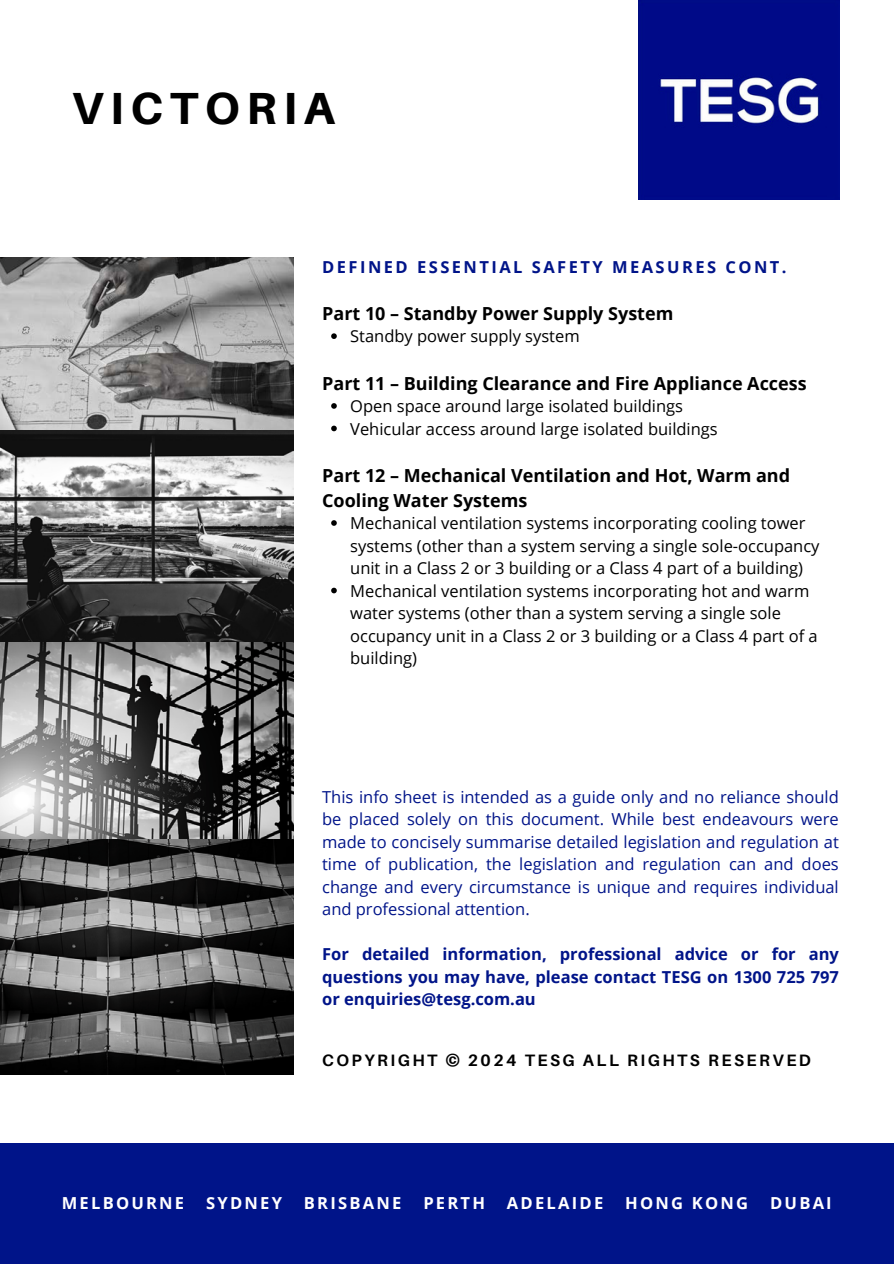
<style>
.page{position:relative;width:894px;height:1264px;background:#fff}
.page>*{position:absolute;margin:0;border:0;box-sizing:border-box;transform-origin:0 0}
.t1{font:800 45px "Aileron";letter-spacing:.15em;color:#000}
.t2{font:700 18px/24.8px "Open Sans";color:#000}
.t3{font:16.5px/22.5px "Open Sans";color:#000}
.t4{font:16.5px/22.5px "Open Sans";color:#001489;text-align:justify}
.t5{font:700 16.5px/22.5px "Open Sans";color:#001489;text-align:justify}
.t6{font:700 16.5px "Open Sans";letter-spacing:.135em;color:#fff}
.t7{font:700 16.5px "Open Sans";letter-spacing:.15em;color:#001489}
.t8{font:700 16.5px "Aileron";letter-spacing:.15em;color:#000}
</style>
<div class="page">
<img style="left:0;top:257px;width:294px;height:817px">
<img style="left:638px;top:0;width:201px;height:199px">
<svg style="left:331px;top:333px;width:6px;height:6px"></svg>
<svg style="left:331px;top:403px;width:6px;height:6px"></svg>
<svg style="left:331px;top:425px;width:6px;height:6px"></svg>
<svg style="left:331px;top:520px;width:6px;height:6px"></svg>
<svg style="left:331px;top:587px;width:6px;height:6px"></svg>
<div style="left:0;top:1142px;width:893px;height:121px;background:#001489"></div>
<p class="t1" style="left:71px;top:81px;width:265px">VICTORIA</p>
<p class="t7" style="left:322px;top:255px;width:466px">DEFINED ESSENTIAL SAFETY MEASURES CONT.</p>
<p class="t2" style="left:322px;top:300px;width:352px">Part 10 – Standby Power Supply System</p>
<p class="t3" style="left:350px;top:325px;width:231px">Standby power supply system</p>
<p class="t2" style="left:322px;top:370px;width:486px">Part 11 – Building Clearance and Fire Appliance Access</p>
<p class="t3" style="left:350px;top:394px;width:369px">Open space around large isolated buildings<br>Vehicular access around large isolated buildings</p>
<p class="t2" style="left:322px;top:462px;width:469px">Part 12 – Mechanical Ventilation and Hot, Warm and<br>Cooling Water Systems</p>
<p class="t3" style="left:350px;top:511px;width:470px">Mechanical ventilation systems incorporating cooling tower systems (other than a system serving a single sole-occupancy unit in a Class 2 or 3 building or a Class 4 part of a building)<br>Mechanical ventilation systems incorporating hot and warm water systems (other than a system serving a single sole occupancy unit in a Class 2 or 3 building or a Class 4 part of a building)</p>
<h2 class="t4" style="left:322px;top:785px;width:518px">This info sheet is intended as a guide only and no reliance should be placed solely on this document. While best endeavours were made to concisely summarise detailed legislation and regulation at time of publication, the legislation and regulation can and does change and every circumstance is unique and requires individual and professional attention.</h2>
<h2 class="t5" style="left:322px;top:942px;width:518px">For detailed information, professional advice or for any questions you may have, please contact TESG on 1300 725 797 or enquiries@tesg.com.au</h2>
<h3 class="t8" style="left:322px;top:1049px;width:490px">COPYRIGHT © 2024 TESG ALL RIGHTS RESERVED</h3>
<p class="t6" style="left:62px;top:1191px;width:124px">MELBOURNE</p>
<p class="t6" style="left:206px;top:1191px;width:77px">SYDNEY</p>
<p class="t6" style="left:304px;top:1191px;width:99px">BRISBANE</p>
<p class="t6" style="left:423px;top:1191px;width:63px">PERTH</p>
<p class="t6" style="left:507px;top:1191px;width:98px">ADELAIDE</p>
<p class="t6" style="left:625px;top:1191px;width:124px">HONG KONG</p>
<p class="t6" style="left:769px;top:1191px;width:63px">DUBAI</p>
</div>
